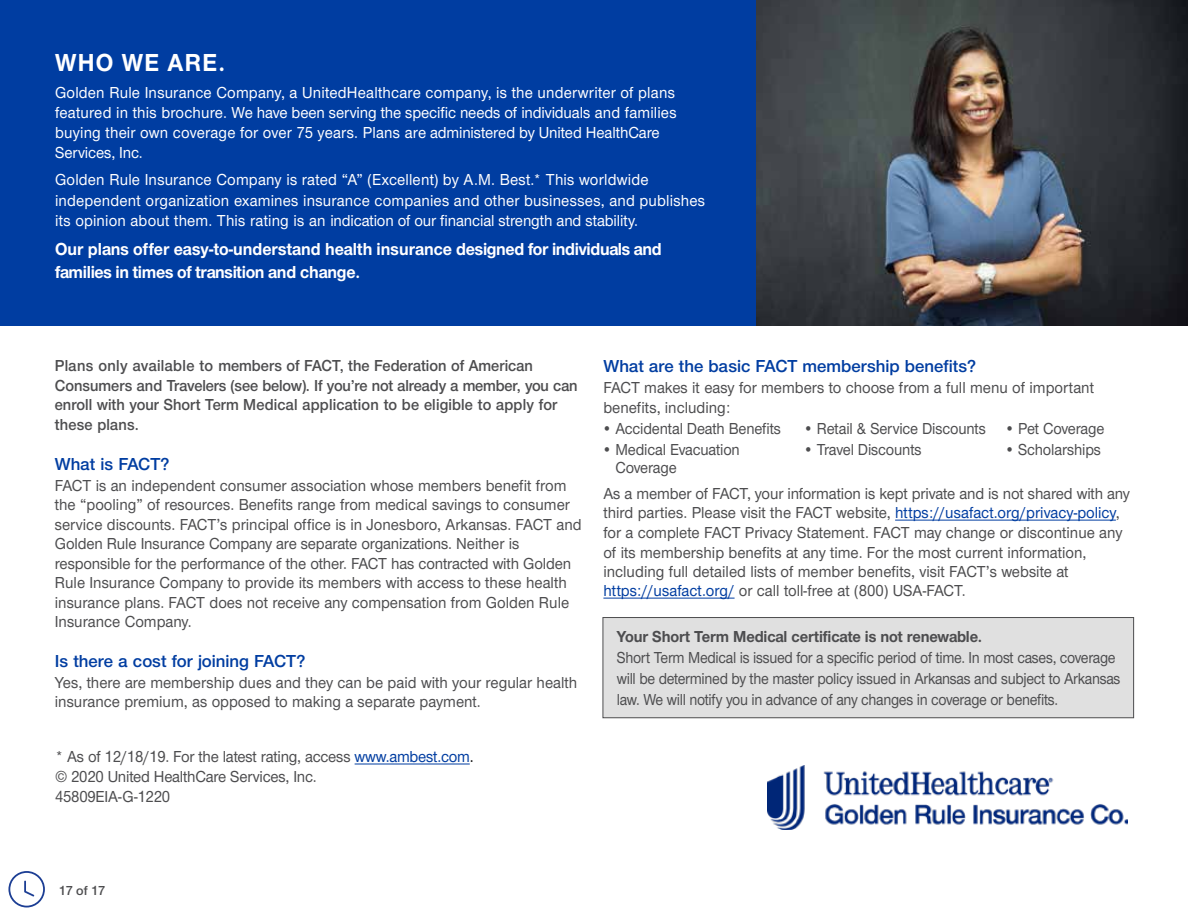
<style>
.page{position:relative;width:1188px;height:918px;background:#fff}
.page>*{position:absolute;margin:0;border:0;box-sizing:border-box;transform-origin:0 0}
.t1{font:700 25.5px "UHC Sans";letter-spacing:.05em;color:#fff;scale:.95 1}
.t2{font:700 18px/22.5px "UHC Sans";letter-spacing:-.015em;color:#fff;scale:.95 1}
.t3{font:600 18px "UHC Sans";color:#003da1}
.t4{font:500 16.5px/19.5px "UHC Sans";letter-spacing:-.005em;color:#4d4d4f;scale:.95 1}
.t5{font:500 16.5px/20.2px "UHC Sans";letter-spacing:.01em;color:#fff;scale:.95 1}
.t6{font:500 16.5px/21px "UHC Sans";letter-spacing:-.005em;color:#4d4d4f;scale:.9 1}
.t7{font:600 16.5px/19.5px "UHC Sans";color:#4d4d4f;scale:.95 1}
.t8{font:700 16.5px "UHC Sans";letter-spacing:-.01em;color:#4d4d4f;scale:.95 1}
.t9{font:600 13.5px "UHC Sans";color:#4d4d4f}
.s1{color:#003da1}
.s2{color:#000}
</style>
<div class="page">
<hr style="left:355px;top:764px;width:115px;height:1px;background:#003da1">
<img style="left:767px;top:765px;width:360px;height:65px">
<div style="left:0;top:0;width:756px;height:325px;background:#003da1"></div>
<img style="left:756px;top:0;width:432px;height:325px">
<hr style="left:895px;top:520px;width:221px;height:1px;background:#003da1">
<hr style="left:603px;top:598px;width:132px;height:1px;background:#003da1">
<div style="left:603px;top:618px;width:531px;height:100px;background:#e0e0e0"></div>
<div style="left:603px;top:617px;width:531px;height:101px;border:1px solid #4d4d4f"></div>
<svg style="left:8px;top:871px;width:37px;height:37px"></svg>
<h1 class="t1" style="left:55px;top:45px;width:181px">WHO WE ARE.</h1>
<p class="t5" style="left:55px;top:81px;width:656px">Golden Rule Insurance Company, a UnitedHealthcare company, is the underwriter of plans featured in this brochure. We have been serving the specific needs of individuals and families buying their own coverage for over 75 years. Plans are administered by United HealthCare Services, Inc.</p>
<p class="t5" style="left:55px;top:169px;width:686px">Golden Rule Insurance Company is rated “A” (Excellent) by A.M. Best.* This worldwide independent organization examines insurance companies and other businesses, and publishes its opinion about them. This rating is an indication of our financial strength and stability.</p>
<p class="t2" style="left:55px;top:237px;width:640px">Our plans offer easy-to-understand health insurance designed for individuals and families in times of transition and change.</p>
<p class="t7" style="left:55px;top:356px;width:552px">Plans only available to members of FACT, the Federation of American Consumers and Travelers (see below). If you’re not already a member, you can enroll with your Short Term Medical application to be eligible to apply for these plans.</p>
<p class="t3" style="left:55px;top:452px;width:116px">What is FACT?</p>
<p class="t4" style="left:55px;top:475px;width:556px">FACT is an independent consumer association whose members benefit from the “pooling” of resources. Benefits range from medical savings to consumer service discounts. FACT’s principal office is in Jonesboro, Arkansas. FACT and Golden Rule Insurance Company are separate organizations. Neither is responsible for the performance of the other. FACT has contracted with Golden Rule Insurance Company to provide its members with access to these health insurance plans. FACT does not receive any compensation from Golden Rule Insurance Company.</p>
<p class="t3" style="left:55px;top:649px;width:252px">Is there a cost for joining FACT?</p>
<p class="t4" style="left:55px;top:672px;width:551px">Yes, there are membership dues and they can be paid with your regular health insurance premium, as opposed to making a separate payment.</p>
<p class="t4" style="left:55px;top:746px;width:442px">* As of 12/18/19. For the latest rating, access <span class="s1">www.ambest.com</span><span class="s2">. </span>© 2020 United HealthCare Services, Inc.<br>45809EIA-G-1220</p>
<p class="t3" style="left:603px;top:355px;width:374px">What are the basic FACT membership benefits?</p>
<p class="t4" style="left:603px;top:377px;width:518px">FACT makes it easy for members to choose from a full menu of important benefits, including:</p>
<p class="t4" style="left:602px;top:418px;width:190px">• Accidental Death Benefits</p>
<p class="t4" style="left:615px;top:440px;width:133px;line-height:18px;text-indent:-14px">• Medical Evacuation<br>Coverage</p>
<p class="t4" style="left:803px;top:418px;width:194px">• Retail &amp; Service Discounts</p>
<p class="t4" style="left:803px;top:439px;width:126px">• Travel Discounts</p>
<p class="t4" style="left:1005px;top:418px;width:106px">• Pet Coverage</p>
<p class="t4" style="left:1005px;top:439px;width:103px">• Scholarships</p>
<p class="t4" style="left:603px;top:483px;width:556px">As a member of FACT, your information is kept private and is not shared with any third parties. Please visit the FACT website, <span class="s1">https://usafact.org/privacy-policy</span>, for a complete FACT Privacy Statement. FACT may change or discontinue any of its membership benefits at any time. For the most current information, including full detailed lists of member benefits, visit FACT’s website at <span class="s1">https://usafact.org/</span> or call toll-free at (800) USA-FACT.</p>
<p class="t8" style="left:617px;top:625px;width:386px">Your Short Term Medical certificate is not renewable.</p>
<p class="t6" style="left:617px;top:646px;width:561px">Short Term Medical is issued for a specific period of time. In most cases, coverage will be determined by the master policy issued in Arkansas and subject to Arkansas law. We will notify you in advance of any changes in coverage or benefits.</p>
<p class="t9" style="left:59px;top:881px;width:48px">17 of 17</p>
</div>
